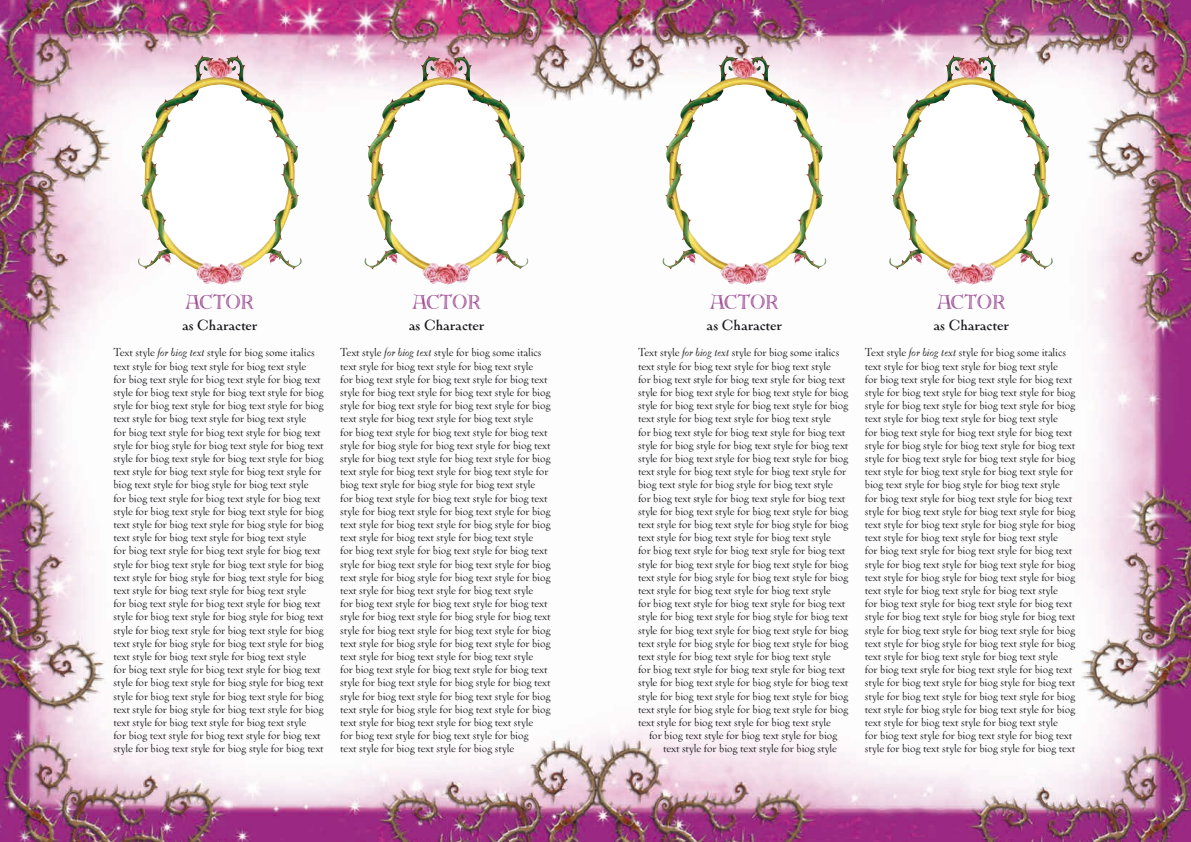
<style>
.page{position:relative;width:1191px;height:842px;background:#fff}
.page>*{position:absolute;margin:0;border:0;box-sizing:border-box;transform-origin:0 0}
.t1{font:19px "Ermine";color:#9d4c94}
.t2{font:700 14px "Oneleigh";color:#1a171c}
.t3{font:11px/13.2px "Oneleigh";color:#1a171c}
.s1{font-style:italic}
</style>
<div class="page">
<img style="left:0;top:0;width:1191px;height:842px">
<div style="left:148px;top:80px;width:143px;height:191px;background:#fff;border-radius:50%"></div>
<img style="left:137px;top:57px;width:94px;height:228px">
<div style="left:672px;top:80px;width:144px;height:191px;background:#fff;border-radius:50%"></div>
<img style="left:662px;top:57px;width:96px;height:228px">
<div style="left:374px;top:80px;width:144px;height:191px;background:#fff;border-radius:50%"></div>
<img style="left:364px;top:57px;width:96px;height:228px">
<div style="left:899px;top:80px;width:143px;height:191px;background:#fff;border-radius:50%"></div>
<img style="left:888px;top:57px;width:97px;height:228px">
<h1 class="t1" style="left:185px;top:292px;width:70px">ACTOR</h1>
<p class="t2" style="left:182px;top:317px;width:77px">as Character</p>
<h1 class="t1" style="left:412px;top:292px;width:70px">ACTOR</h1>
<p class="t2" style="left:409px;top:317px;width:77px">as Character</p>
<h1 class="t1" style="left:710px;top:292px;width:70px">ACTOR</h1>
<p class="t2" style="left:706px;top:317px;width:77px">as Character</p>
<h1 class="t1" style="left:936px;top:292px;width:70px">ACTOR</h1>
<p class="t2" style="left:933px;top:317px;width:77px">as Character</p>
<p class="t3" style="left:113px;top:346px;width:212px">Text style <span class="s1">for biog text</span> style for biog some italics text style for biog text style for biog text style<br>for biog text style for biog text style for biog text style for biog text style for biog text style for biog style for biog text style for biog text style for biog text style for biog text style for biog text style<br>for biog text style for biog text style for biog text style for biog style for biog text style for biog text style for biog text style for biog text style for biog text style for biog text style for biog text style for biog text style for biog style for biog text style for biog text style for biog text style for biog text style for biog text style for biog text style for biog text style for biog text style for biog style for biog text style for biog text style for biog text style<br>for biog text style for biog text style for biog text style for biog text style for biog text style for biog text style for biog style for biog text style for biog text style for biog text style for biog text style<br>for biog text style for biog text style for biog text style for biog text style for biog style for biog text style for biog text style for biog text style for biog text style for biog style for biog text style for biog text style for biog text style for biog text style<br>for biog text style for biog text style for biog text style for biog text style for biog style for biog text style for biog text style for biog text style for biog text style for biog style for biog text style for biog text style for biog text style for biog text style<br>for biog text style for biog text style for biog text style for biog text style for biog style for biog text</p>
<p class="t3" style="left:638px;top:346px;width:212px">Text style <span class="s1">for biog text</span> style for biog some italics text style for biog text style for biog text style<br>for biog text style for biog text style for biog text style for biog text style for biog text style for biog style for biog text style for biog text style for biog text style for biog text style for biog text style<br>for biog text style for biog text style for biog text style for biog style for biog text style for biog text style for biog text style for biog text style for biog text style for biog text style for biog text style for biog text style for biog style for biog text style for biog text style for biog text style for biog text style for biog text style for biog text style for biog text style for biog text style for biog style for biog text style for biog text style for biog text style<br>for biog text style for biog text style for biog text style for biog text style for biog text style for biog text style for biog style for biog text style for biog text style for biog text style for biog text style<br>for biog text style for biog text style for biog text style for biog text style for biog style for biog text style for biog text style for biog text style for biog text style for biog style for biog text style for biog text style for biog text style for biog text style<br>for biog text style for biog text style for biog text style for biog text style for biog style for biog text style for biog text style for biog text style for biog text style for biog style for biog text style for biog text style for biog text style for biog text style</p>
<p class="t3" style="left:340px;top:346px;width:212px">Text style <span class="s1">for biog text</span> style for biog some italics text style for biog text style for biog text style<br>for biog text style for biog text style for biog text style for biog text style for biog text style for biog style for biog text style for biog text style for biog text style for biog text style for biog text style<br>for biog text style for biog text style for biog text style for biog style for biog text style for biog text style for biog text style for biog text style for biog text style for biog text style for biog text style for biog text style for biog style for biog text style for biog text style for biog text style for biog text style for biog text style for biog text style for biog text style for biog text style for biog style for biog text style for biog text style for biog text style<br>for biog text style for biog text style for biog text style for biog text style for biog text style for biog text style for biog style for biog text style for biog text style for biog text style for biog text style<br>for biog text style for biog text style for biog text style for biog text style for biog style for biog text style for biog text style for biog text style for biog text style for biog style for biog text style for biog text style for biog text style for biog text style<br>for biog text style for biog text style for biog text style for biog text style for biog style for biog text style for biog text style for biog text style for biog text style for biog style for biog text style for biog text style for biog text style for biog text style<br>for biog text style for biog text style for biog<br>text style for biog text style for biog style</p>
<p class="t3" style="left:865px;top:346px;width:212px">Text style <span class="s1">for biog text</span> style for biog some italics text style for biog text style for biog text style<br>for biog text style for biog text style for biog text style for biog text style for biog text style for biog style for biog text style for biog text style for biog text style for biog text style for biog text style<br>for biog text style for biog text style for biog text style for biog style for biog text style for biog text style for biog text style for biog text style for biog text style for biog text style for biog text style for biog text style for biog style for biog text style for biog text style for biog text style for biog text style for biog text style for biog text style for biog text style for biog text style for biog style for biog text style for biog text style for biog text style<br>for biog text style for biog text style for biog text style for biog text style for biog text style for biog text style for biog style for biog text style for biog text style for biog text style for biog text style<br>for biog text style for biog text style for biog text style for biog text style for biog style for biog text style for biog text style for biog text style for biog text style for biog style for biog text style for biog text style for biog text style for biog text style<br>for biog text style for biog text style for biog text style for biog text style for biog style for biog text style for biog text style for biog text style for biog text style for biog style for biog text style for biog text style for biog text style for biog text style<br>for biog text style for biog text style for biog text style for biog text style for biog style for biog text</p>
<p class="t3" style="left:649px;top:729px;width:190px;text-align:right">for biog text style for biog text style for biog text style for biog text style for biog style</p>
</div>
